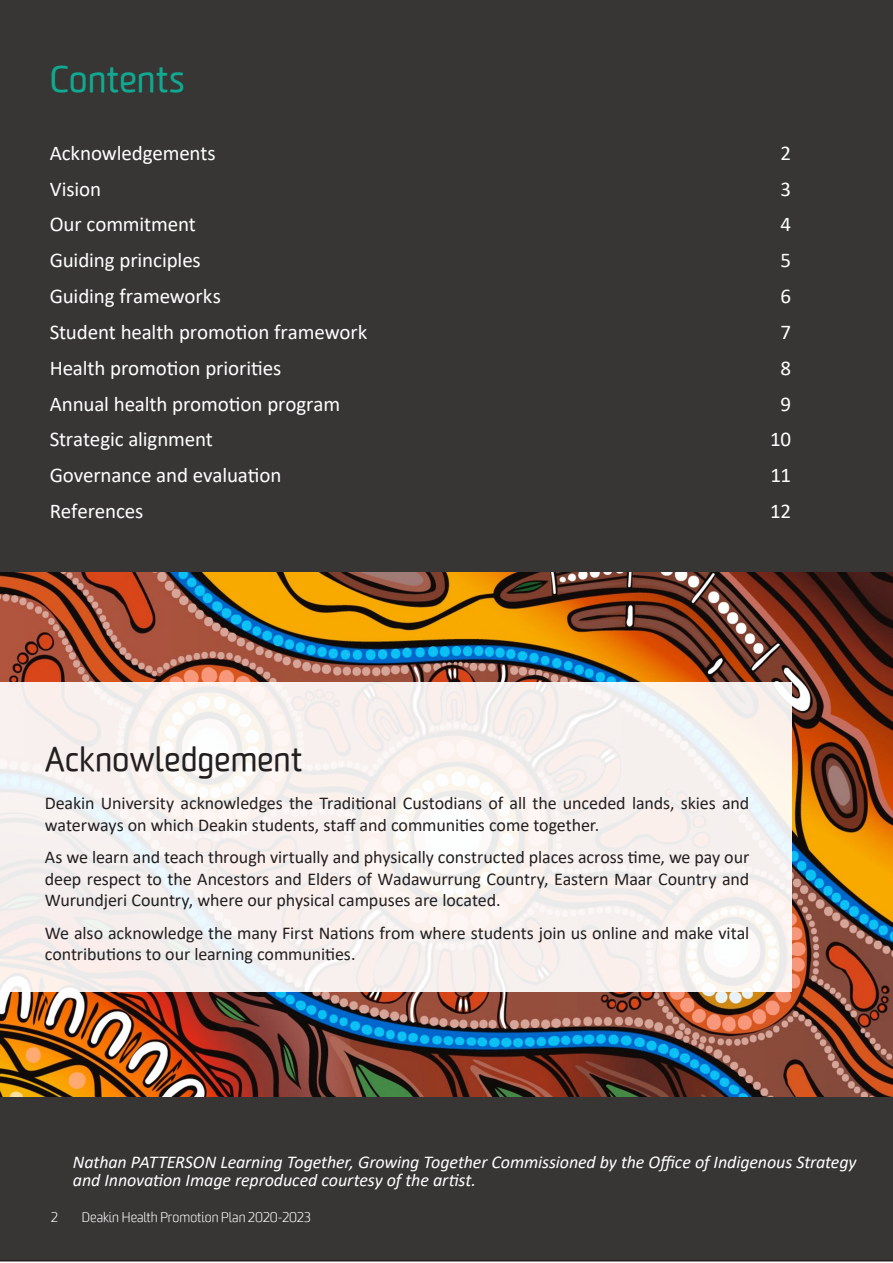
<style>
.page{position:relative;width:893px;height:1263px;background:#fff}
.page>*{position:absolute;margin:0;border:0;box-sizing:border-box;transform-origin:0 0}
.t1{font:36px "Worldly";color:#10a991}
.t2{font:33px "Worldly";color:#231f20}
.t3{font:21px "Calibri";letter-spacing:-.005em;color:#fff}
.t4{font:18px/21.6px "Calibri";letter-spacing:-.005em;color:#231f20}
.t5{font:italic 18px/18px "Calibri";letter-spacing:-.005em;color:#fff}
.t6{font:300 13.5px "Worldly";color:#fff}
</style>
<div class="page">
<div style="left:0;top:0;width:893px;height:1261px;background:#373635"></div>
<img style="left:0;top:572px;width:893px;height:524px">
<svg style="left:0;top:682px;width:791px;height:310px;fill:#f7f0ee"></svg>
<h1 class="t1" style="left:50px;top:58px;width:137px">Contents</h1>
<p class="t3" style="left:50px;top:138px;width:168px">Acknowledgements</p>
<p class="t3" style="left:780px;top:138px;width:12px">2</p>
<p class="t3" style="left:50px;top:174px;width:53px">Vision</p>
<p class="t3" style="left:780px;top:174px;width:12px">3</p>
<p class="t3" style="left:50px;top:210px;width:148px">Our commitment</p>
<p class="t3" style="left:780px;top:210px;width:12px">4</p>
<p class="t3" style="left:50px;top:246px;width:153px">Guiding principles</p>
<p class="t3" style="left:780px;top:246px;width:12px">5</p>
<p class="t3" style="left:50px;top:281px;width:173px">Guiding frameworks</p>
<p class="t3" style="left:780px;top:281px;width:12px">6</p>
<p class="t3" style="left:50px;top:317px;width:319px">Student health promotion framework</p>
<p class="t3" style="left:780px;top:317px;width:12px">7</p>
<p class="t3" style="left:50px;top:353px;width:233px">Health promotion priorities</p>
<p class="t3" style="left:780px;top:353px;width:12px">8</p>
<p class="t3" style="left:50px;top:389px;width:292px">Annual health promotion program</p>
<p class="t3" style="left:780px;top:389px;width:12px">9</p>
<p class="t3" style="left:50px;top:425px;width:165px">Strategic alignment</p>
<p class="t3" style="left:770px;top:425px;width:22px">10</p>
<p class="t3" style="left:50px;top:461px;width:233px">Governance and evaluation</p>
<p class="t3" style="left:770px;top:461px;width:22px">11</p>
<p class="t3" style="left:50px;top:496px;width:95px">References</p>
<p class="t3" style="left:770px;top:496px;width:23px">12</p>
<h2 class="t2" style="left:45px;top:739px;width:259px">Acknowledgement</h2>
<p class="t4" style="left:45px;top:792px;width:706px">Deakin University acknowledges the Traditional Custodians of all the unceded lands, skies and waterways on which Deakin students, staff and communities come together.</p>
<p class="t4" style="left:45px;top:846px;width:706px;text-align:justify">As we learn and teach through virtually and physically constructed places across time, we pay our deep respect to the Ancestors and Elders of Wadawurrung Country, Eastern Maar Country and Wurundjeri Country, where our physical campuses are located.</p>
<p class="t4" style="left:45px;top:921px;width:706px">We also acknowledge the many First Nations from where students join us online and make vital contributions to our learning communities.</p>
<p class="t5" style="left:73px;top:1152px;width:785px">Nathan PATTERSON Learning Together, Growing Together Commissioned by the Office of Indigenous Strategy and Innovation Image reproduced courtesy of the artist.</p>
<p class="t6" style="left:51px;top:1209px;width:8px">2</p>
<p class="t6" style="left:82px;top:1209px;width:230px">Deakin Health Promotion Plan 2020-2023</p>
</div>
